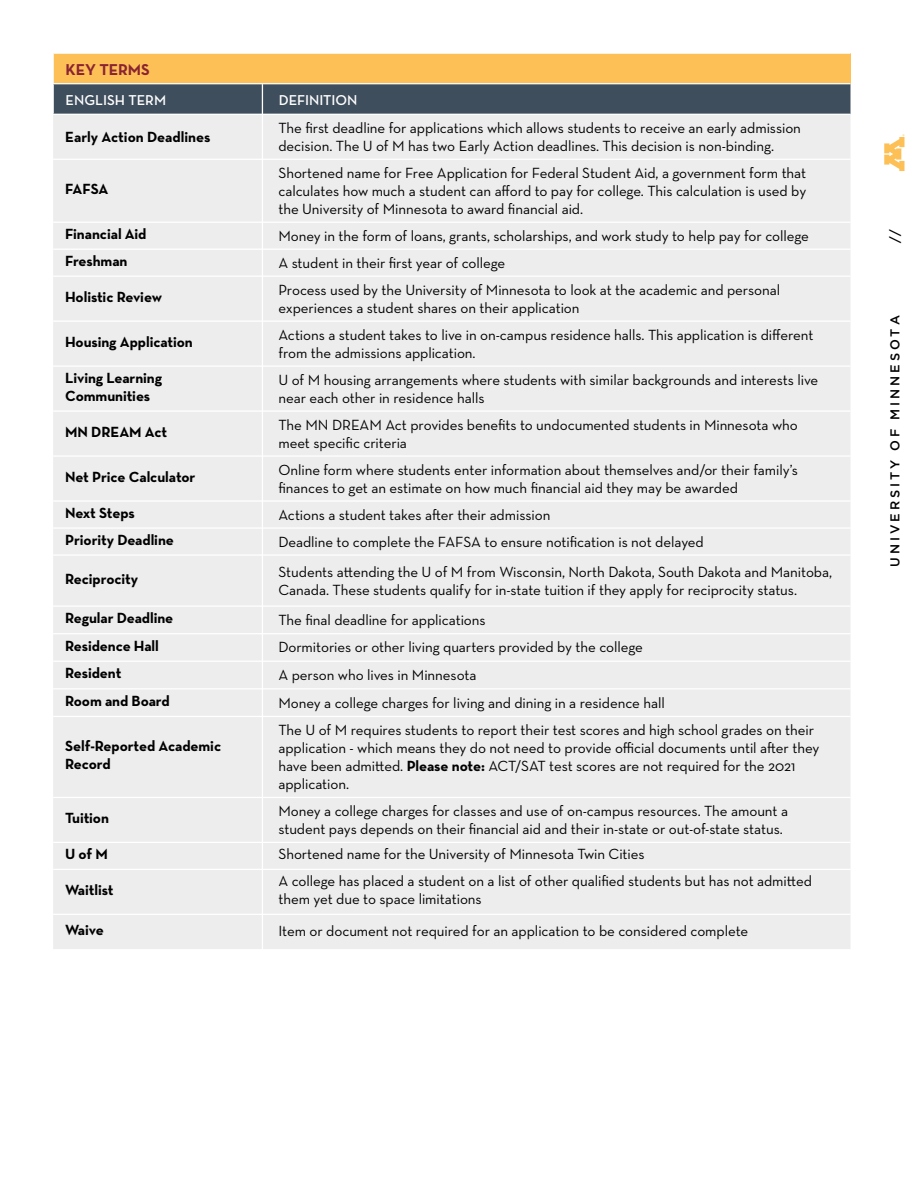
<style>
.page{position:relative;width:918px;height:1188px;background:#fff}
.page>*{position:absolute;margin:0;border:0;box-sizing:border-box;transform-origin:0 0}
.t1{font:700 16.05px "Neutraface Text";letter-spacing:-.005em;color:#8a2432}
.t2{font:15px/18px "Neutraface Text";letter-spacing:-.005em;color:#000}
.t3{font:700 15px/18px "Neutraface Text";letter-spacing:-.005em;color:#000}
.t4{font:600 14.55px "Neutraface Text";color:#fff}
.t5{font:500 12.75px "Gotham";letter-spacing:.23em;color:#000}
.s1{font-weight:700}
</style>
<div class="page">
<svg style="left:884px;top:134px;width:21px;height:37px"></svg>
<div style="left:53px;top:53px;width:797px;height:31px;background:#fdc057"></div>
<div style="left:54px;top:84px;width:796px;height:30px;background:#3f4e5d"></div>
<div style="left:53px;top:115px;width:797px;height:834px;background:#ededee"></div>
<hr style="left:53px;top:159px;width:217px;height:1px;background:#fff">
<hr style="left:270px;top:159px;width:580px;height:1px;background:#fff">
<hr style="left:53px;top:222px;width:217px;height:1px;background:#fff">
<hr style="left:270px;top:222px;width:580px;height:1px;background:#fff">
<hr style="left:53px;top:249px;width:217px;height:1px;background:#fff">
<hr style="left:270px;top:249px;width:580px;height:1px;background:#fff">
<hr style="left:53px;top:276px;width:217px;height:1px;background:#fff">
<hr style="left:270px;top:276px;width:580px;height:1px;background:#fff">
<hr style="left:53px;top:321px;width:217px;height:1px;background:#fff">
<hr style="left:270px;top:321px;width:580px;height:1px;background:#fff">
<hr style="left:53px;top:365px;width:217px;height:2px;background:#fff">
<hr style="left:270px;top:365px;width:580px;height:2px;background:#fff">
<hr style="left:53px;top:410px;width:217px;height:2px;background:#fff">
<hr style="left:270px;top:410px;width:580px;height:2px;background:#fff">
<hr style="left:53px;top:455px;width:217px;height:2px;background:#fff">
<hr style="left:270px;top:455px;width:580px;height:2px;background:#fff">
<hr style="left:53px;top:500px;width:217px;height:2px;background:#fff">
<hr style="left:270px;top:500px;width:580px;height:2px;background:#fff">
<hr style="left:53px;top:527px;width:217px;height:2px;background:#fff">
<hr style="left:270px;top:527px;width:580px;height:2px;background:#fff">
<hr style="left:53px;top:554px;width:217px;height:2px;background:#fff">
<hr style="left:270px;top:554px;width:580px;height:2px;background:#fff">
<hr style="left:53px;top:605px;width:217px;height:2px;background:#fff">
<hr style="left:270px;top:605px;width:580px;height:2px;background:#fff">
<hr style="left:53px;top:633px;width:217px;height:1px;background:#fff">
<hr style="left:270px;top:633px;width:580px;height:1px;background:#fff">
<hr style="left:53px;top:661px;width:217px;height:1px;background:#fff">
<hr style="left:270px;top:661px;width:580px;height:1px;background:#fff">
<hr style="left:53px;top:688px;width:217px;height:1px;background:#fff">
<hr style="left:270px;top:688px;width:580px;height:1px;background:#fff">
<hr style="left:53px;top:716px;width:217px;height:1px;background:#fff">
<hr style="left:270px;top:716px;width:580px;height:1px;background:#fff">
<hr style="left:53px;top:797px;width:217px;height:1px;background:#fff">
<hr style="left:270px;top:797px;width:580px;height:1px;background:#fff">
<hr style="left:53px;top:842px;width:217px;height:1px;background:#fff">
<hr style="left:270px;top:842px;width:580px;height:1px;background:#fff">
<hr style="left:53px;top:869px;width:217px;height:1px;background:#fff">
<hr style="left:270px;top:869px;width:580px;height:1px;background:#fff">
<hr style="left:53px;top:914px;width:217px;height:1px;background:#fff">
<hr style="left:270px;top:914px;width:580px;height:1px;background:#fff">
<hr style="left:52px;top:52px;width:218px;height:2px;background:#fff">
<hr style="left:52px;top:54px;width:2px;height:29px;background:#fff">
<hr style="left:270px;top:52px;width:580px;height:2px;background:#fff">
<hr style="left:52px;top:83px;width:218px;height:1px;background:#fff">
<hr style="left:270px;top:83px;width:580px;height:1px;background:#fff">
<hr style="left:262px;top:84px;width:1px;height:1096px;background:#fff">
<p class="t1" style="left:66px;top:59px;width:86px">KEY TERMS</p>
<p class="t4" style="left:66px;top:91px;width:102px">ENGLISH TERM</p>
<p class="t4" style="left:279px;top:91px;width:80px">DEFINITION</p>
<p class="t3" style="left:65px;top:128px;width:147px">Early Action Deadlines</p>
<p class="t2" style="left:278px;top:118px;width:524px">The first deadline for applications which allows students to receive an early admission decision. The U of M has two Early Action deadlines. This decision is non-binding.</p>
<p class="t3" style="left:65px;top:180px;width:45px">FAFSA</p>
<p class="t2" style="left:278px;top:163px;width:529px;text-align:justify">Shortened name for Free Application for Federal Student Aid, a government form that calculates how much a student can afford to pay for college. This calculation is used by the University of Minnesota to award financial aid.</p>
<p class="t3" style="left:65px;top:225px;width:83px">Financial Aid</p>
<p class="t2" style="left:278px;top:226px;width:532px">Money in the form of loans, grants, scholarships, and work study to help pay for college</p>
<p class="t3" style="left:65px;top:252px;width:64px">Freshman</p>
<p class="t2" style="left:278px;top:253px;width:228px">A student in their first year of college</p>
<p class="t3" style="left:65px;top:288px;width:98px">Holistic Review</p>
<p class="t2" style="left:278px;top:280px;width:503px">Process used by the University of Minnesota to look at the academic and personal experiences a student shares on their application</p>
<p class="t3" style="left:65px;top:333px;width:129px">Housing Application</p>
<p class="t2" style="left:278px;top:325px;width:537px">Actions a student takes to live in on-campus residence halls. This application is different from the admissions application.</p>
<p class="t3" style="left:65px;top:369px;width:98px">Living Learning<br>Communities</p>
<p class="t2" style="left:278px;top:370px;width:541px">U of M housing arrangements where students with similar backgrounds and interests live near each other in residence halls</p>
<p class="t3" style="left:65px;top:423px;width:103px">MN DREAM Act</p>
<p class="t2" style="left:278px;top:415px;width:521px">The MN DREAM Act provides benefits to undocumented students in Minnesota who meet specific criteria</p>
<p class="t3" style="left:65px;top:468px;width:132px">Net Price Calculator</p>
<p class="t2" style="left:278px;top:460px;width:521px">Online form where students enter information about themselves and/or their family’s finances to get an estimate on how much financial aid they may be awarded</p>
<p class="t3" style="left:65px;top:504px;width:71px">Next Steps</p>
<p class="t2" style="left:278px;top:505px;width:274px">Actions a student takes after their admission</p>
<p class="t3" style="left:65px;top:531px;width:110px">Priority Deadline</p>
<p class="t2" style="left:278px;top:532px;width:427px">Deadline to complete the FAFSA to ensure notification is not delayed</p>
<p class="t3" style="left:65px;top:570px;width:75px">Reciprocity</p>
<p class="t2" style="left:278px;top:562px;width:555px">Students attending the U of M from Wisconsin, North Dakota, South Dakota and Manitoba,<br>Canada. These students qualify for in-state tuition if they apply for reciprocity status.</p>
<p class="t3" style="left:65px;top:609px;width:110px">Regular Deadline</p>
<p class="t2" style="left:278px;top:611px;width:209px">The final deadline for applications</p>
<p class="t3" style="left:65px;top:637px;width:95px">Residence Hall</p>
<p class="t2" style="left:278px;top:638px;width:366px">Dormitories or other living quarters provided by the college</p>
<p class="t3" style="left:65px;top:664px;width:58px">Resident</p>
<p class="t2" style="left:278px;top:666px;width:200px">A person who lives in Minnesota</p>
<p class="t3" style="left:65px;top:692px;width:106px">Room and Board</p>
<p class="t2" style="left:278px;top:693px;width:388px">Money a college charges for living and dining in a residence hall</p>
<p class="t3" style="left:65px;top:737px;width:157px">Self-Reported Academic<br>Record</p>
<p class="t2" style="left:278px;top:721px;width:543px">The U of M requires students to report their test scores and high school grades on their application - which means they do not need to provide official documents until after they have been admitted. <span class="s1">Please note:</span> ACT/SAT test scores are not required for the 2021 application.</p>
<p class="t3" style="left:65px;top:809px;width:45px">Tuition</p>
<p class="t2" style="left:278px;top:802px;width:511px">Money a college charges for classes and use of on-campus resources. The amount a student pays depends on their financial aid and their in-state or out-of-state status.</p>
<p class="t3" style="left:65px;top:845px;width:44px">U of M</p>
<p class="t2" style="left:278px;top:845px;width:368px">Shortened name for the University of Minnesota Twin Cities</p>
<p class="t3" style="left:65px;top:881px;width:50px">Waitlist</p>
<p class="t2" style="left:278px;top:872px;width:535px">A college has placed a student on a list of other qualified students but has not admitted them yet due to space limitations</p>
<p class="t3" style="left:65px;top:921px;width:40px">Waive</p>
<p class="t2" style="left:278px;top:921px;width:471px">Item or document not required for an application to be considered complete</p>
<p class="t5" style="left:887px;top:243px;width:16px;rotate:-90deg">//</p>
<p class="t5" style="left:887px;top:567px;width:253px;rotate:-90deg">UNIVERSITY OF MINNESOTA</p>
</div>
